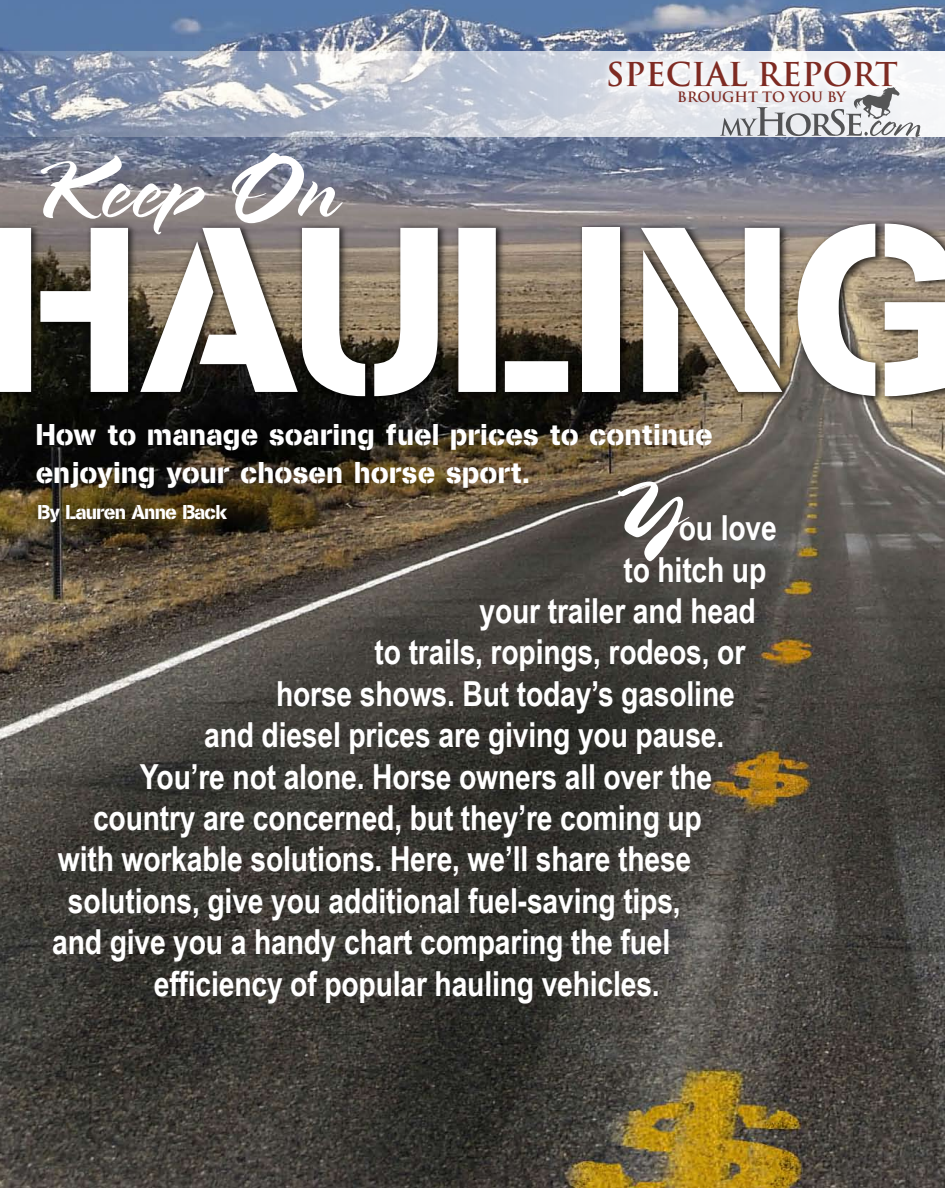
<style>
.page{position:relative;width:945px;height:1188px;background:#fff}
.page>*{position:absolute;margin:0;border:0;box-sizing:border-box;transform-origin:0 0}
.t1{font:246px "Cargo D";color:#fff}
.t2{font:90px "Spring LP";color:#fff}
.t3{font:700 34.5px "Arial Narrow";letter-spacing:-.005em;color:#fff}
.t4{font:700 32.1px "Trajan";color:#7e2b23}
.t5{font:31.5px/37.8px "Cargo D";color:#fff}
.t6{font:21px "Cargo D";letter-spacing:-.04em;color:#fff}
.t7{font:700 13.95px "Trajan";color:#7e2b23}
</style>
<div class="page">
<img style="left:0;top:0;width:945px;height:1188px">
<div style="left:0;top:217px;width:945px;height:190px;background:#000;opacity:.75"></div>
<img style="left:0;top:51px;width:945px;height:85px">
<div style="left:599px;top:52px;width:312px;height:48px;background:#fff;opacity:.75"></div>
<svg style="left:720px;top:87px;width:200px;height:50px"></svg>
<svg style="left:884px;top:1135px;width:5px;height:12px"></svg>
<p class="t4" style="left:606px;top:54px;width:293px">SPECIAL REPORT</p>
<p class="t7" style="left:677px;top:89px;width:170px">BROUGHT TO YOU BY</p>
<h2 class="t2" style="left:29px;top:136px;width:311px">Keep On</h2>
<h1 class="t1" style="left:-17px;top:165px;width:980px">HAULING</h1>
<p class="t5" style="left:36px;top:415px;width:679px">How to manage soaring fuel prices to continue enjoying your chosen horse sport.</p>
<p class="t3" style="left:679px;top:508px;width:100px">ou love</p>
<p class="t3" style="left:624px;top:549px;width:144px">to hitch up</p>
<p class="t3" style="left:479px;top:591px;width:278px">your trailer and head</p>
<p class="t3" style="left:375px;top:632px;width:372px">to trails, ropings, rodeos, or</p>
<p class="t3" style="left:276px;top:674px;width:460px">horse shows. But today’s gasoline</p>
<p class="t3" style="left:204px;top:715px;width:522px">and diesel prices are giving you pause.</p>
<p class="t3" style="left:140px;top:756px;width:574px">You’re not alone. Horse owners all over the</p>
<p class="t3" style="left:93px;top:798px;width:610px">country are concerned, but they’re coming up</p>
<p class="t3" style="left:58px;top:839px;width:635px">with workable solutions. Here, we’ll share these</p>
<p class="t3" style="left:68px;top:881px;width:614px">solutions, give you additional fuel-saving tips,</p>
<p class="t3" style="left:52px;top:922px;width:620px">and give you a handy chart comparing the fuel</p>
<p class="t3" style="left:154px;top:963px;width:508px">efficiency of popular hauling vehicles.</p>
<h2 class="t2" style="left:606px;top:459px;width:79px">Y</h2>
<p class="t6" style="left:38px;top:499px;width:191px">By Lauren Anne Back</p>
</div>
